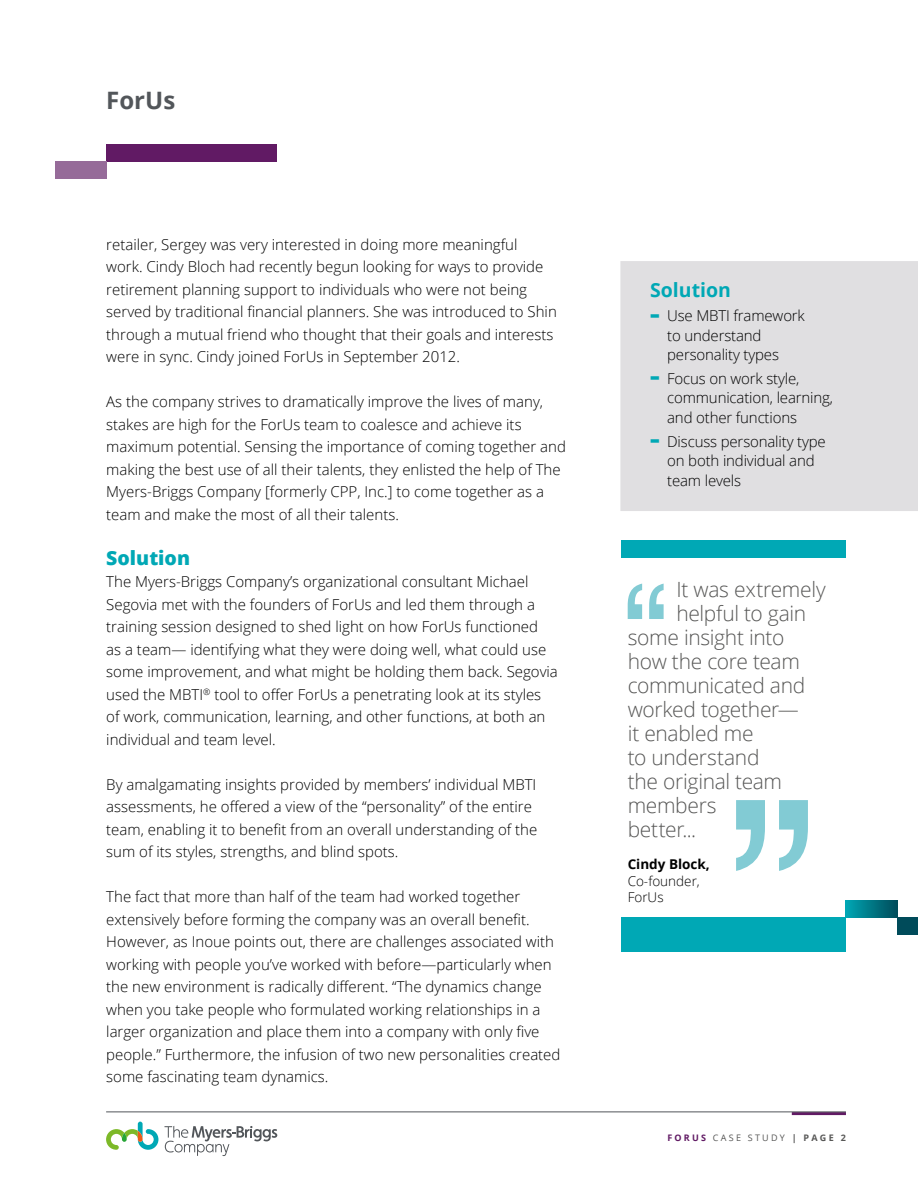
<style>
.page{position:relative;width:918px;height:1188px;background:#fff}
.page>*{position:absolute;margin:0;border:0;box-sizing:border-box;transform-origin:0 0}
.t1{font:700 24px "Open Sans";color:#52565a}
.t2{font:300 21px "Open Sans";letter-spacing:-.015em;color:#575756}
.t3{font:700 19.5px "Open Sans";color:#00a8b5}
.t4{font:800 19.5px "Open Sans";color:#00a8b5}
.t5{font:300 15px/22.5px "Open Sans";color:#000}
.t6{font:300 13.5px/16.2px "Open Sans";color:#000}
.t7{font:700 13.5px "Open Sans";color:#000}
.t8{font:9px "Open Sans";letter-spacing:.25em;color:#575756}
.s1{font-weight:800;font-size:22.5px;color:#00a8b5}
.s2{font-weight:700;color:#611a64}
.s3{font-weight:700}
</style>
<div class="page">
<hr style="left:792px;top:1112px;width:54px;height:3px;background:#611a64">
<hr style="left:106px;top:1112px;width:740px;height:1px;background:#52565a">
<svg style="left:106px;top:1122px;width:52px;height:28px"></svg>
<svg style="left:164px;top:1126px;width:113px;height:30px"></svg>
<div style="left:620px;top:261px;width:298px;height:250px;background:#e0dfe1"></div>
<div style="left:106px;top:144px;width:170px;height:17px;background:#611a64"></div>
<div style="left:55px;top:161px;width:51px;height:17px;background:#966b99"></div>
<div style="left:621px;top:540px;width:225px;height:17px;background:#00a8b5"></div>
<svg style="left:736px;top:800px;width:72px;height:71px"></svg>
<svg style="left:628px;top:584px;width:36px;height:35px"></svg>
<div style="left:621px;top:918px;width:225px;height:34px;background:#00a8b5"></div>
<div style="left:846px;top:901px;width:51px;height:17px;background:linear-gradient(to right,#00a5b3,#004c5a)"></div>
<div style="left:897px;top:918px;width:21px;height:17px;background:#004b5a"></div>
<h1 class="t1" style="left:106px;top:83px;width:70px">ForUs</h1>
<p class="t5" style="left:106px;top:233px;width:452px">retailer, Sergey was very interested in doing more meaningful work. Cindy Bloch had recently begun looking for ways to provide retirement planning support to individuals who were not being served by traditional financial planners. She was introduced to Shin through a mutual friend who thought that their goals and interests were in sync. Cindy joined ForUs in September 2012.</p>
<p class="t5" style="left:106px;top:390px;width:461px">As the company strives to dramatically improve the lives of many, stakes are high for the ForUs team to coalesce and achieve its maximum potential. Sensing the importance of coming together and making the best use of all their talents, they enlisted the help of The Myers-Briggs Company [formerly CPP, Inc.] to come together as a team and make the most of all their talents.</p>
<h3 class="t4" style="left:106px;top:543px;width:85px">Solution</h3>
<p class="t5" style="left:106px;top:570px;width:453px">The Myers-Briggs Company’s organizational consultant Michael Segovia met with the founders of ForUs and led them through a training session designed to shed light on how ForUs functioned<br>as a team— identifying what they were doing well, what could use some improvement, and what might be holding them back. Segovia used the MBTI<sup>®</sup> tool to offer ForUs a penetrating look at its styles of work, communication, learning, and other functions, at both an individual and team level.</p>
<p class="t5" style="left:106px;top:773px;width:433px">By amalgamating insights provided by members’ individual MBTI assessments, he offered a view of the “personality” of the entire team, enabling it to benefit from an overall understanding of the sum of its styles, strengths, and blind spots.</p>
<p class="t5" style="left:106px;top:885px;width:456px">The fact that more than half of the team had worked together extensively before forming the company was an overall benefit.<br>However, as Inoue points out, there are challenges associated with working with people you’ve worked with before—particularly when the new environment is radically different. “The dynamics change when you take people who formulated working relationships in a larger organization and place them into a company with only five people.” Furthermore, the infusion of two new personalities created some fascinating team dynamics.</p>
<h3 class="t3" style="left:650px;top:276px;width:82px">Solution</h3>
<p class="t5" style="left:667px;top:305px;width:139px;line-height:19.5px;text-indent:-17px"><span class="s1">-</span> Use MBTI framework to understand personality types</p>
<p class="t5" style="left:667px;top:368px;width:167px;line-height:19.5px;text-indent:-17px"><span class="s1">-</span> Focus on work style, communication, learning, and other functions</p>
<p class="t5" style="left:667px;top:431px;width:160px;line-height:19.5px;text-indent:-17px"><span class="s1">-</span> Discuss personality type on both individual and team levels</p>
<h2 class="t2" style="left:676px;top:575px;width:151px">It was extremely</h2>
<h2 class="t2" style="left:676px;top:599px;width:131px">helpful to gain</h2>
<h2 class="t2" style="left:628px;top:623px;width:158px">some insight into</h2>
<h2 class="t2" style="left:628px;top:647px;width:174px">how the core team</h2>
<h2 class="t2" style="left:628px;top:671px;width:179px">communicated and</h2>
<h2 class="t2" style="left:628px;top:695px;width:173px">worked together—</h2>
<h2 class="t2" style="left:628px;top:719px;width:127px">it enabled me</h2>
<h2 class="t2" style="left:628px;top:743px;width:133px">to understand</h2>
<h2 class="t2" style="left:628px;top:767px;width:156px">the original team</h2>
<h2 class="t2" style="left:628px;top:791px;width:90px">members</h2>
<h2 class="t2" style="left:628px;top:815px;width:70px">better...</h2>
<p class="t7" style="left:628px;top:855px;width:84px">Cindy Block,</p>
<p class="t6" style="left:628px;top:872px;width:74px">Co-founder,<br>ForUs</p>
<p class="t8" style="left:667px;top:1131px;width:180px"><span class="s2">ForUs</span> CASE STUDY <span class="s3">| PAGE 2</span></p>
</div>
